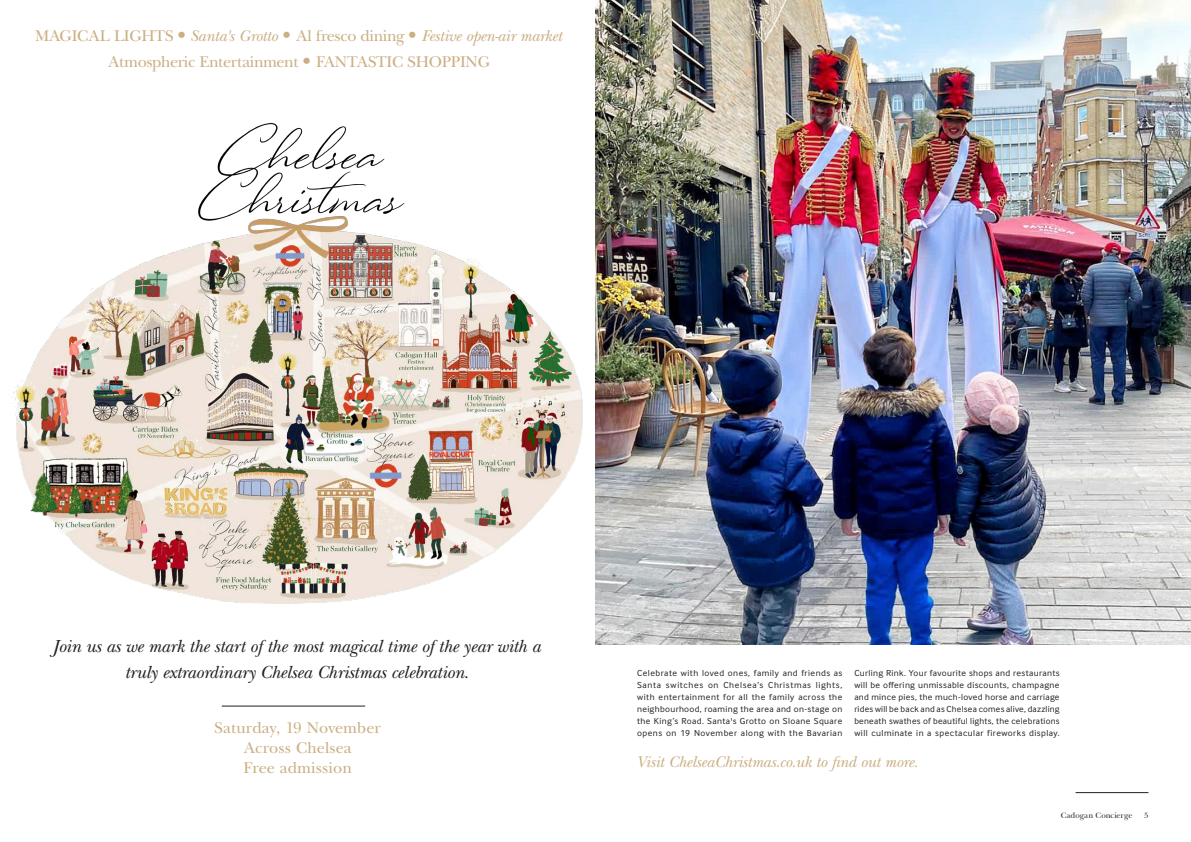
<style>
.page{position:relative;width:1191px;height:842px;background:#fff}
.page>*{position:absolute;margin:0;border:0;box-sizing:border-box;transform-origin:0 0}
.t1{font:italic 18px/26px "New Baskervil Itc TOT";letter-spacing:-.02em;color:#231f20;text-align:center}
.t2{font:16px/26px "New Baskervilltc TOT Rom";letter-spacing:-.015em;color:#cbaf82;text-align:center}
.t3{font:16px "New Baskervilltc TOT Rom";letter-spacing:.01em;color:#cbaf82}
.t4{font:italic 16px "New Baskervil Itc TOT";letter-spacing:-.02em;color:#cbaf82}
.t5{font:9px/12px "Inter Face";letter-spacing:.05em;color:#231f20;text-align:justify}
.t6{font:8px "Baskerville BT";letter-spacing:.005em;color:#231f20}
.s1{font-family:"Inter Face"}
.s2{font-family:"New Baskervil Itc TOT";font-style:italic}
</style>
<div class="page">
<hr style="left:1075px;top:792px;width:73px;height:1px;background:#231f20">
<hr style="left:222px;top:706px;width:143px;height:1px;background:#231f20">
<img style="left:595px;top:0;width:596px;height:645px">
<img style="left:12px;top:122px;width:571px;height:482px">
<p class="t2" style="left:35px;top:23px;width:529px">MAGICAL LIGHTS <span class="s1">•</span> <span class="s2">Santa's Grotto</span> <span class="s1">•</span> Al fresco dining <span class="s1">•</span> <span class="s2">Festive open-air market<br></span>Atmospheric Entertainment <span class="s1">•</span> FANTASTIC SHOPPING</p>
<p class="t1" style="left:54px;top:634px;width:489px">Join us as we mark the start of the most magical time of the year with a truly extraordinary Chelsea Christmas celebration.</p>
<p class="t3" style="left:214px;top:718px;width:168px">Saturday, 19 November</p>
<p class="t3" style="left:244px;top:738px;width:109px">Across Chelsea</p>
<p class="t3" style="left:243px;top:758px;width:110px">Free admission</p>
<p class="t4" style="left:637px;top:753px;width:283px">Visit ChelseaChristmas.co.uk to find out more.</p>
<p class="t5" style="left:637px;top:667px;width:207px">Celebrate with loved ones, family and friends as Santa switches on Chelsea’s Christmas lights, with entertainment for all the family across the neighbourhood, roaming the area and on-stage on the King’s Road. Santa's Grotto on Sloane Square opens on 19 November along with the Bavarian</p>
<p class="t5" style="left:854px;top:667px;width:207px">Curling Rink. Your favourite shops and restaurants will be offering unmissable discounts, champagne and mince pies, the much-loved horse and carriage rides will be back and as Chelsea comes alive, dazzling beneath swathes of beautiful lights, the celebrations will culminate in a spectacular fireworks display.</p>
<p class="t6" style="left:1060px;top:810px;width:73px">Cadogan Concierge</p>
<p class="t6" style="left:1144px;top:810px;width:6px">5</p>
</div>
